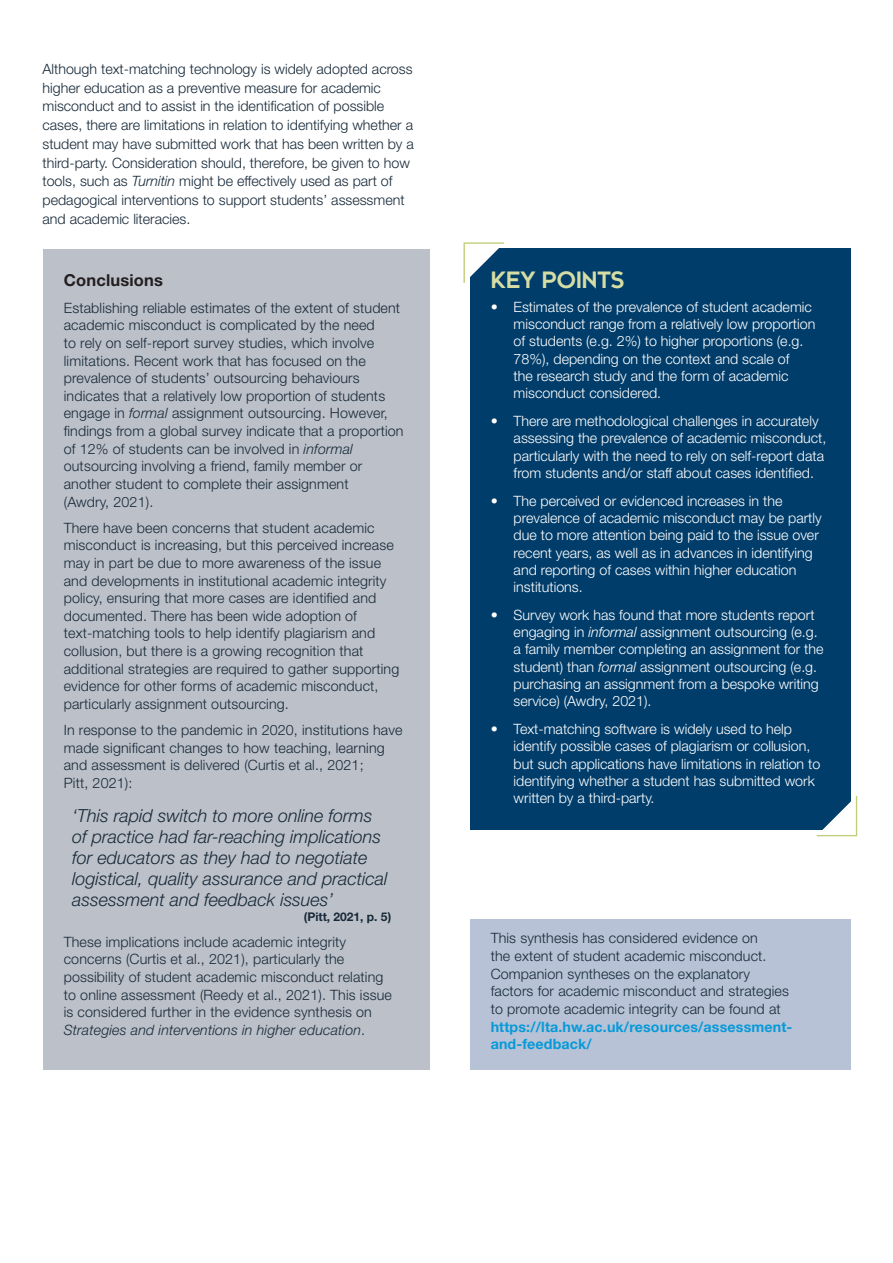
<style>
.page{position:relative;width:893px;height:1263px;background:#fff}
.page>*{position:absolute;margin:0;border:0;box-sizing:border-box;transform-origin:0 0}
.t1{font:700 21.9px "Kessel 105";color:#d5dda4}
.Body_Text{font:italic 300 18px/21px "Helvetica Neue LT Std";color:#172938}
.Bullet_2_para{font:700 16.5px "Helvetica Neue LT Std";letter-spacing:.01em;color:#231f20}
.Bullet_2_para-2{font:300 14.25px/17.7px "Helvetica Neue LT Std";letter-spacing:.01em;color:#172938}
.Bullet_2_para-3{font:300 14.25px/17.2px "Helvetica Neue LT Std";color:#fff}
.Body_Text-2{font:300 14.25px/18.8px "Helvetica Neue LT Std";color:#172938}
.Body_Text-3{font:700 12px "Helvetica Neue LT Std";color:#172938}
.s1{font-style:italic}
.s2{font-weight:700;color:#069ad9}
</style>
<div class="page">
<div style="left:43px;top:249px;width:386px;height:820px;background:#bcc0c9"></div>
<div style="left:470px;top:249px;width:381px;height:581px;background:#003d6a"></div>
<svg style="left:463px;top:242px;width:42px;height:41px"></svg>
<svg style="left:816px;top:795px;width:42px;height:42px"></svg>
<div style="left:470px;top:918px;width:380px;height:151px;background:#b7c2d6"></div>
<p class="Body_Text-2" style="left:43px;top:59px;width:373px">Although text-matching technology is widely adopted across higher education as a preventive measure for academic misconduct and to assist in the identification of possible cases, there are limitations in relation to identifying whether a student may have submitted work that has been written by a third-party. Consideration should, therefore, be given to how tools, such as <span class="s1">Turnitin</span> might be effectively used as part of pedagogical interventions to support students’ assessment and academic literacies.</p>
<p class="Bullet_2_para" style="left:64px;top:270px;width:101px">Conclusions</p>
<p class="Bullet_2_para-2" style="left:64px;top:298px;width:341px">Establishing reliable estimates of the extent of student academic misconduct is complicated by the need<br>to rely on self-report survey studies, which involve limitations. Recent work that has focused on the prevalence of students’ outsourcing behaviours indicates that a relatively low proportion of students engage in <span class="s1">formal</span> assignment outsourcing. However, findings from a global survey indicate that a proportion of 12% of students can be involved in <span class="s1">informal </span>outsourcing involving a friend, family member or another student to complete their assignment<br>(Awdry, 2021).</p>
<p class="Bullet_2_para-2" style="left:64px;top:518px;width:337px">There have been concerns that student academic misconduct is increasing, but this perceived increase may in part be due to more awareness of the issue and developments in institutional academic integrity policy, ensuring that more cases are identified and documented. There has been wide adoption of text-matching tools to help identify plagiarism and collusion, but there is a growing recognition that additional strategies are required to gather supporting evidence for other forms of academic misconduct, particularly assignment outsourcing.</p>
<p class="Bullet_2_para-2" style="left:64px;top:721px;width:340px">In response to the pandemic in 2020, institutions have made significant changes to how teaching, learning and assessment is delivered (Curtis et al., 2021;<br>Pitt, 2021):</p>
<p class="Body_Text" style="left:72px;top:804px;width:317px">‘This rapid switch to more online forms of practice had far-reaching implications for educators as they had to negotiate logistical, quality assurance and practical assessment and feedback issues’</p>
<p class="Body_Text-3" style="left:304px;top:909px;width:89px">(Pitt, 2021, p. 5)</p>
<p class="Bullet_2_para-2" style="left:64px;top:933px;width:330px">These implications include academic integrity concerns (Curtis et al., 2021), particularly the possibility of student academic misconduct relating to online assessment (Reedy et al., 2021). This issue is considered further in the evidence synthesis on <span class="s1">Strategies and interventions in higher education</span>.</p>
<p class="t1" style="left:491px;top:268px;width:135px">KEY POINTS</p>
<p class="Bullet_2_para-3" style="left:514px;top:298px;width:303px;text-indent:-23px">• Estimates of the prevalence of student academic misconduct range from a relatively low proportion of students (e.g. 2%) to higher proportions (e.g.<br>78%), depending on the context and scale of<br>the research study and the form of academic misconduct considered.</p>
<p class="Bullet_2_para-3" style="left:514px;top:412px;width:314px;text-indent:-23px">• There are methodological challenges in accurately assessing the prevalence of academic misconduct, particularly with the need to rely on self-report data from students and/or staff about cases identified.</p>
<p class="Bullet_2_para-3" style="left:514px;top:492px;width:310px;text-indent:-23px">• The perceived or evidenced increases in the prevalence of academic misconduct may be partly due to more attention being paid to the issue over recent years, as well as in advances in identifying and reporting of cases within higher education institutions.</p>
<p class="Bullet_2_para-3" style="left:514px;top:606px;width:311px;text-indent:-23px">• Survey work has found that more students report engaging in <span class="s1">informal</span> assignment outsourcing (e.g. a family member completing an assignment for the student) than <span class="s1">formal</span> assignment outsourcing (e.g. purchasing an assignment from a bespoke writing service) (Awdry, 2021).</p>
<p class="Bullet_2_para-3" style="left:514px;top:720px;width:308px;text-indent:-23px">• Text-matching software is widely used to help identify possible cases of plagiarism or collusion, but such applications have limitations in relation to identifying whether a student has submitted work written by a third-party.</p>
<p class="Bullet_2_para-2" style="left:491px;top:929px;width:303px">This synthesis has considered evidence on<br>the extent of student academic misconduct.<br>Companion syntheses on the explanatory factors for academic misconduct and strategies to promote academic integrity can be found at <span class="s2">https://lta.hw.ac.uk/resources/assessment&shy;and-feedback/</span></p>
</div>
